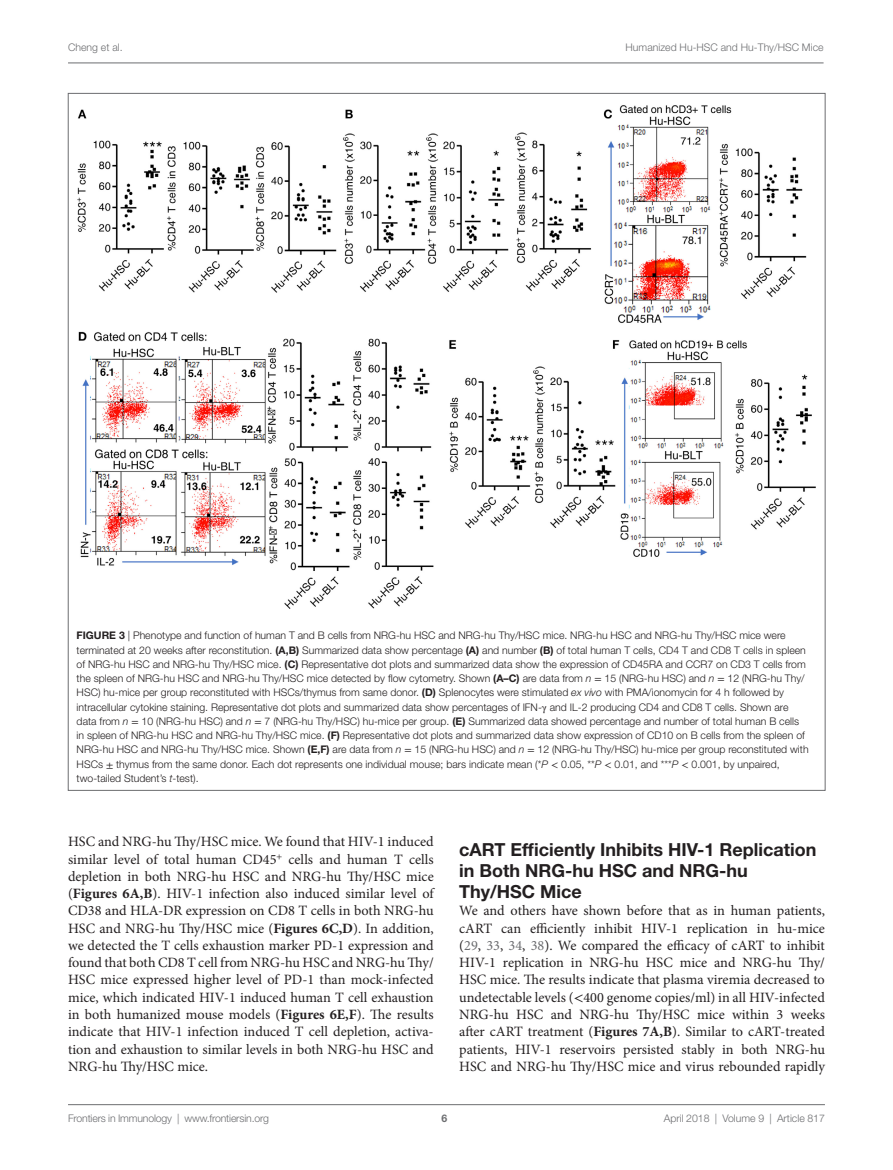
<style>
.page{position:relative;width:893px;height:1170px;background:#fff}
.page>*{position:absolute;margin:0;border:0;box-sizing:border-box;transform-origin:0 0}
.t1{font:700 18px/21px "Helvetica Neue LT Std";color:#231f20}
.t2{font:14.25px/17.2px "Minion Pro";color:#231f20;text-align:justify}
.t3{font:300 10.5px/14.2px "Helvetica Neue LT Std";color:#231f20}
.t4{font:300 10.5px "Helvetica Neue LT Std";color:#6c6d70}
.t5{font:700 10.5px "Helvetica Neue LT Std";color:#6c6d70}
.s1{font-weight:700}
.s2{font-style:italic}
.s3{font-family:"STIX General";font-weight:400}
.s4{color:#6c6d70}
.s5{font-family:"STIX General"}
</style>
<div class="page">
<img style="left:77px;top:105px;width:739px;height:504px">
<hr style="left:68px;top:63px;width:756px;height:1px;background:#6c6d70">
<hr style="left:68px;top:1104px;width:757px;height:1px;background:#6c6d70">
<p class="t4" style="left:68px;top:41px;width:56px">Cheng et al.</p>
<p class="t4" style="left:626px;top:41px;width:199px">Humanized Hu-HSC and Hu-Thy/HSC Mice</p>
<p class="t3" style="left:77px;top:628px;width:733px"><span class="s1">Figure 3</span> | Phenotype and function of human T and B cells from NRG-hu HSC and NRG-hu Thy/HSC mice. NRG-hu HSC and NRG-hu Thy/HSC mice were terminated at 20 weeks after reconstitution. <span class="s1">(A,B)</span> Summarized data show percentage <span class="s1">(A)</span> and number <span class="s1">(B)</span> of total human T cells, CD4 T and CD8 T cells in spleen of NRG-hu HSC and NRG-hu Thy/HSC mice. <span class="s1">(C)</span> Representative dot plots and summarized data show the expression of CD45RA and CCR7 on CD3 T cells from the spleen of NRG-hu HSC and NRG-hu Thy/HSC mice detected by flow cytometry. Shown <span class="s1">(A–C)</span> are data from <span class="s2">n</span> <span class="s3">=</span> 15 (NRG-hu HSC) and <span class="s2">n</span> <span class="s3">=</span> 12 (NRG-hu Thy/ HSC) hu-mice per group reconstituted with HSCs/thymus from same donor. <span class="s1">(D)</span> Splenocytes were stimulated <span class="s2">ex vivo</span> with PMA/ionomycin for 4 h followed by intracellular cytokine staining. Representative dot plots and summarized data show percentages of IFN-<span class="s3">γ</span> and IL-2 producing CD4 and CD8 T cells. Shown are data from <span class="s2">n</span> <span class="s3">=</span> 10 (NRG-hu HSC) and <span class="s2">n</span> <span class="s3">=</span> 7 (NRG-hu Thy/HSC) hu-mice per group. <span class="s1">(E)</span> Summarized data showed percentage and number of total human B cells in spleen of NRG-hu HSC and NRG-hu Thy/HSC mice. <span class="s1">(F)</span> Representative dot plots and summarized data show expression of CD10 on B cells from the spleen of NRG-hu HSC and NRG-hu Thy/HSC mice. Shown <span class="s1">(E,F)</span> are data from <span class="s2">n</span> <span class="s3">=</span> 15 (NRG-hu HSC) and <span class="s2">n</span> <span class="s3">=</span> 12 (NRG-hu Thy/HSC) hu-mice per group reconstituted with HSCs <span class="s3">±</span> thymus from the same donor. Each dot represents one individual mouse; bars indicate mean (*<span class="s2">P</span> <span class="s3">&lt;</span> 0.05, **<span class="s2">P</span> <span class="s3">&lt;</span> 0.01, and ***<span class="s2">P</span> <span class="s3">&lt;</span> 0.001, by unpaired, two-tailed Student’s <span class="s2">t</span>-test).</p>
<p class="t2" style="left:68px;top:833px;width:367px">HSC and NRG-hu Thy/HSC mice. We found that HIV-1 induced similar level of total human CD45<sup>+</sup> cells and human T cells depletion in both NRG-hu HSC and NRG-hu Thy/HSC mice (<span class="s1">Figures 6A,B</span>). HIV-1 infection also induced similar level of CD38 and HLA-DR expression on CD8 T cells in both NRG-hu HSC and NRG-hu Thy/HSC mice (<span class="s1">Figures 6C,D</span>). In addition, we detected the T cells exhaustion marker PD-1 expression and found that both CD8 T cell from NRG-hu HSC and NRG-hu Thy/ HSC mice expressed higher level of PD-1 than mock-infected mice, which indicated HIV-1 induced human T cell exhaustion in both humanized mouse models (<span class="s1">Figures 6E,F</span>). The results indicate that HIV-1 infection induced T cell depletion, activa&shy;tion and exhaustion to similar levels in both NRG-hu HSC and NRG-hu Thy/HSC mice.</p>
<h1 class="t1" style="left:459px;top:838px;width:359px">cART Efficiently Inhibits HIV-1 Replication in Both NRG</h1>
<h1 class="t1" style="left:565px;top:859px;width:47px">-hu HSC</h1>
<h1 class="t1" style="left:642px;top:859px;width:51px">and NRG</h1>
<h1 class="t1" style="left:719px;top:859px;width:30px">-hu</h1>
<h1 class="t1" style="left:459px;top:880px;width:51px">Thy/HSC</h1>
<h1 class="t1" style="left:540px;top:880px;width:43px">Mice</h1>
<p class="t2" style="left:459px;top:902px;width:367px">We and others have shown before that as in human patients, cART can efficiently inhibit HIV-1 replication in hu-mice (<span class="s4">29</span>, <span class="s4">33</span>, <span class="s4">34</span>, <span class="s4">38</span>). We compared the efficacy of cART to inhibit HIV-1 replication in NRG-hu HSC mice and NRG-hu Thy/ HSC mice. The results indicate that plasma viremia decreased to undetectable levels (<span class="s5">&lt;</span>400 genome copies/ml) in all HIV-infected NRG-hu HSC and NRG-hu Thy/HSC mice within 3 weeks after cART treatment (<span class="s1">Figures 7A,B</span>). Similar to cART-treated patients, HIV-1 reservoirs persisted stably in both NRG-hu HSC and NRG-hu Thy/HSC mice and virus rebounded rapidly</p>
<p class="t4" style="left:68px;top:1111px;width:203px">Frontiers in Immunology | www.frontiersin.org</p>
<p class="t4" style="left:664px;top:1111px;width:163px">April 2018 | Volume 9 | Article 817</p>
<p class="t5" style="left:441px;top:1111px;width:7px">6</p>
</div>
